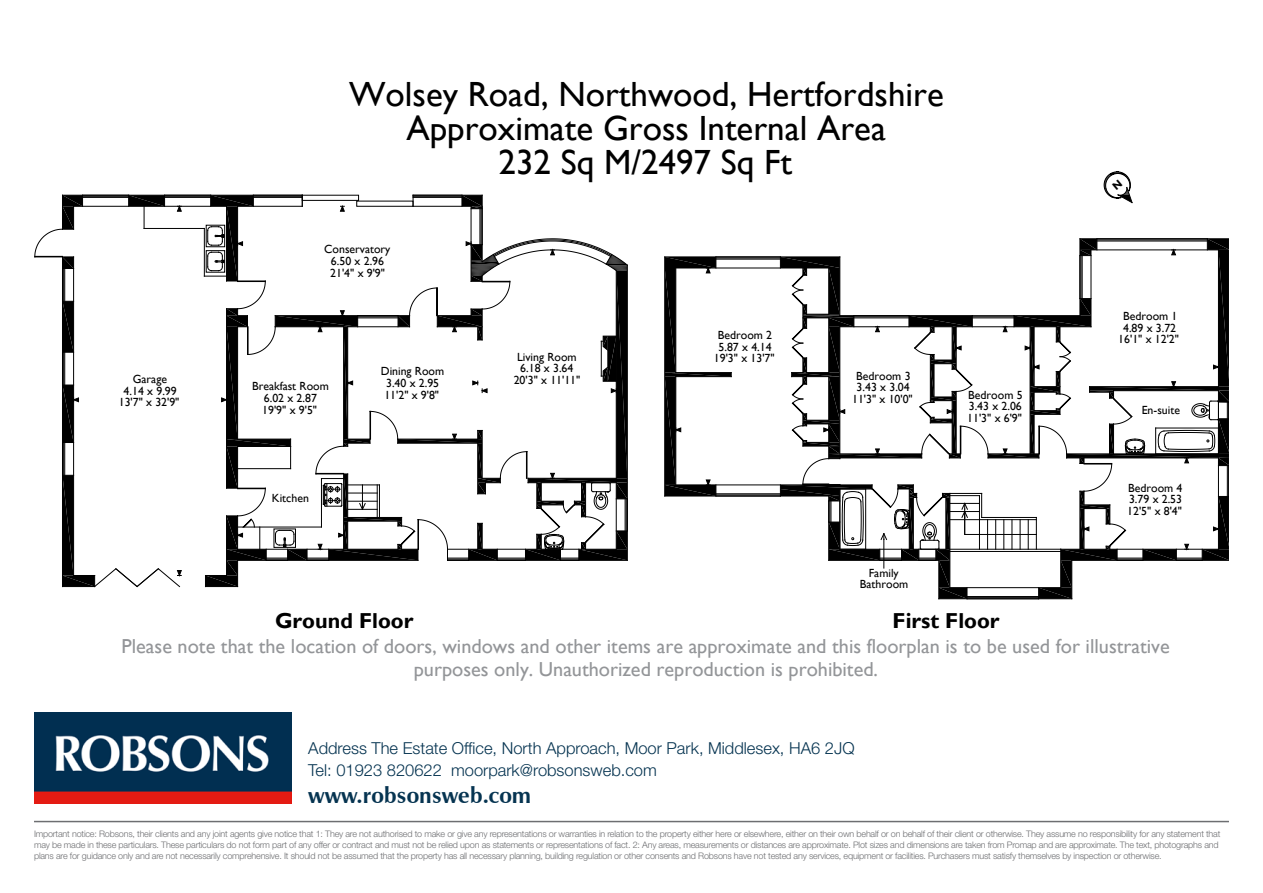
<style>
.page{position:relative;width:1263px;height:893px;background:#fff}
.page>*{position:absolute;margin:0;border:0;box-sizing:border-box;transform-origin:0 0}
.t1{font:34.95px/34.2px "Gill Sans";color:#000;text-align:center}
.t2{font:700 22.5px "Zapf Humanist 601 BT";color:#063451}
.t3{font:700 21.6px "Gill Sans";color:#000}
.t4{font:20.25px/23.1px "Gill Sans";color:#939598;text-align:center}
.t5{font:300 16.5px "Helvetica Neue LT Std";color:#063451}
.t6{font:11.85px/11.6px "Gill Sans";color:#000;text-align:center}
.t7{font:300 9px/10.8px "Helvetica Neue LT Std";letter-spacing:-.02em;color:#6d6e71}
</style>
<div class="page">
<hr style="left:34px;top:821px;width:1195px;height:1px;background:#6d6e71">
<img style="left:34px;top:712px;width:257px;height:92px">
<hr style="left:74px;top:206px;width:153px;height:1px;background:#000">
<hr style="left:144px;top:228px;width:60px;height:1px;background:#000">
<hr style="left:73px;top:257px;width:1px;height:318px;background:#000">
<hr style="left:676px;top:485px;width:153px;height:1px;background:#000">
<hr style="left:664px;top:257px;width:1px;height:239px;background:#000">
<hr style="left:665px;top:496px;width:164px;height:1px;background:#000">
<hr style="left:676px;top:268px;width:127px;height:1px;background:#000">
<hr style="left:716px;top:495px;width:64px;height:1px;background:#000">
<hr style="left:716px;top:493px;width:64px;height:1px;background:#000">
<hr style="left:716px;top:257px;width:64px;height:1px;background:#000">
<hr style="left:716px;top:258px;width:64px;height:1px;background:#000">
<hr style="left:716px;top:259px;width:64px;height:1px;background:#000">
<hr style="left:83px;top:195px;width:46px;height:1px;background:#000">
<hr style="left:165px;top:197px;width:46px;height:1px;background:#000">
<hr style="left:165px;top:195px;width:46px;height:1px;background:#000">
<hr style="left:83px;top:197px;width:46px;height:1px;background:#000">
<hr style="left:165px;top:196px;width:46px;height:1px;background:#000">
<svg style="left:128px;top:195px;width:37px;height:33px"></svg>
<hr style="left:83px;top:196px;width:46px;height:1px;background:#000">
<svg style="left:35px;top:195px;width:48px;height:74px"></svg>
<hr style="left:62px;top:268px;width:1px;height:33px;background:#000">
<hr style="left:63px;top:268px;width:1px;height:33px;background:#000">
<hr style="left:64px;top:268px;width:1px;height:33px;background:#000">
<svg style="left:62px;top:301px;width:12px;height:52px"></svg>
<hr style="left:62px;top:352px;width:1px;height:33px;background:#000">
<hr style="left:63px;top:352px;width:1px;height:33px;background:#000">
<hr style="left:64px;top:352px;width:1px;height:33px;background:#000">
<hr style="left:62px;top:442px;width:1px;height:33px;background:#000">
<hr style="left:63px;top:442px;width:1px;height:33px;background:#000">
<hr style="left:64px;top:442px;width:1px;height:33px;background:#000">
<svg style="left:62px;top:385px;width:17px;height:58px"></svg>
<svg style="left:62px;top:475px;width:120px;height:112px"></svg>
<svg style="left:177px;top:205px;width:5px;height:7px"></svg>
<svg style="left:665px;top:257px;width:67px;height:239px"></svg>
<svg style="left:204px;top:195px;width:424px;height:392px"></svg>
<svg style="left:780px;top:239px;width:449px;height:360px"></svg>
<hr style="left:972px;top:315px;width:42px;height:1px;background:#000">
<hr style="left:972px;top:316px;width:42px;height:1px;background:#000">
<hr style="left:972px;top:318px;width:42px;height:1px;background:#000">
<svg style="left:1104px;top:171px;width:28px;height:32px"></svg>
<h1 class="t1" style="left:349px;top:78px;width:596px">Wolsey Road, Northwood, Hertfordshire<br>Approximate Gross Internal Area<br>232 Sq M/2497 Sq Ft</h1>
<h3 class="t6" style="left:119px;top:374px;width:62px">Garage<br>4.14 x 9.99<br>13'7" x 32'9"</h3>
<h3 class="t6" style="left:324px;top:244px;width:68px">Conservatory<br>6.50 x 2.96<br>21'4" x 9'9"</h3>
<h3 class="t6" style="left:252px;top:381px;width:78px">Breakfast Room<br>6.02 x 2.87<br>19'9" x 9'5"</h3>
<h3 class="t6" style="left:272px;top:492px;width:38px">Kitchen</h3>
<h3 class="t6" style="left:381px;top:366px;width:65px;text-align:left">Dining Room<br>3.40 x 2.95<br>11'2" x 9'8"</h3>
<h3 class="t6" style="left:514px;top:351px;width:68px">Living Room<br>6.18 x 3.64<br>20'3" x 11'11"</h3>
<h3 class="t6" style="left:714px;top:330px;width:62px">Bedroom 2<br>5.87 x 4.14<br>19'3" x 13'7"</h3>
<h3 class="t6" style="left:852px;top:370px;width:62px">Bedroom 3<br>3.43 x 3.04<br>11'3" x 10'0"</h3>
<h3 class="t6" style="left:967px;top:389px;width:57px;text-align:justify">Bedroom 5<br>3.43 x 2.06<br>11'3" x 6'9"</h3>
<h3 class="t6" style="left:860px;top:567px;width:50px">Family<br>Bathroom</h3>
<h3 class="t3" style="left:275px;top:608px;width:140px">Ground Floor</h3>
<h3 class="t3" style="left:893px;top:608px;width:108px">First Floor</h3>
<h3 class="t6" style="left:1118px;top:311px;width:62px">Bedroom 1<br>4.89 x 3.72<br>16'1" x 12'2"</h3>
<h3 class="t6" style="left:1142px;top:405px;width:40px">En-suite</h3>
<h3 class="t6" style="left:1127px;top:482px;width:57px;text-align:justify">Bedroom 4<br>3.79 x 2.53<br>12'5" x 8'4"</h3>
<h3 class="t4" style="left:122px;top:635px;width:1050px">Please note that the location of doors, windows and other items are approximate and this floorplan is to be used for illustrative purposes only. Unauthorized reproduction is prohibited.</h3>
<h3 class="t5" style="left:308px;top:738px;width:548px">Address The Estate Office, North Approach, Moor Park, Middlesex, HA6 2JQ</h3>
<h3 class="t5" style="left:308px;top:760px;width:350px">Tel: 01923 820622 moorpark@robsonsweb.com</h3>
<h2 class="t2" style="left:308px;top:781px;width:225px">www.robsonsweb.com</h2>
<p class="t7" style="left:34px;top:828px;width:1188px">Important notice: Robsons, their clients and any joint agents give notice that 1: They are not authorised to make or give any representations or warranties in relation to the property either here or elsewhere, either on their own behalf or on behalf of their client or otherwise. They assume no responsibility for any statement that may be made in these particulars. These particulars do not form part of any offer or contract and must not be relied upon as statements or representations of fact. 2: Any areas, measurements or distances are approximate. Plot sizes and dimensions are taken from Promap and are approximate. The text, photographs and plans are for guidance only and are not necessarily comprehensive. It should not be assumed that the property has all necessary planning, building regulation or other consents and Robsons have not tested any services, equipment or facilities. Purchasers must satisfy themselves by inspection or otherwise.</p>
</div>
